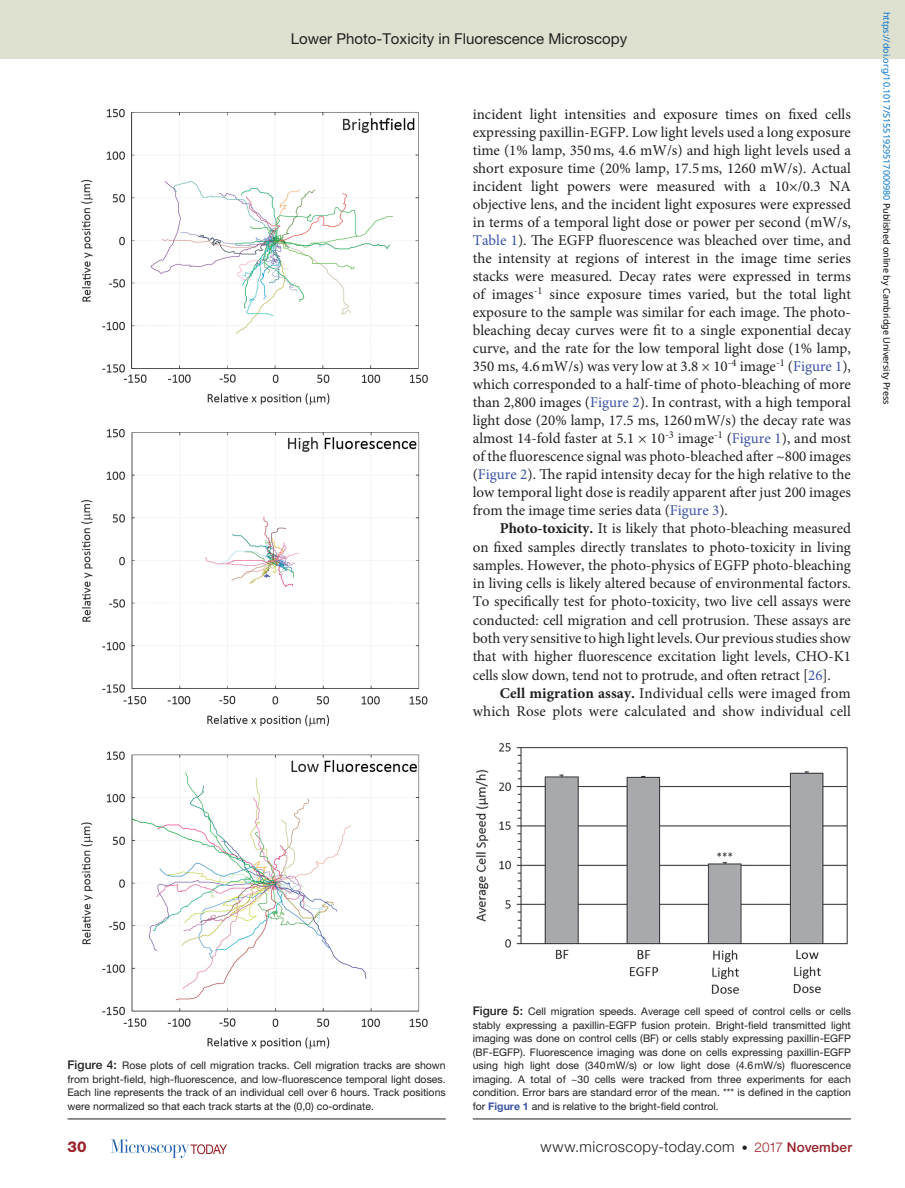
<style>
.page{position:relative;width:905px;height:1188px;background:#fff}
.page>*{position:absolute;margin:0;border:0;box-sizing:border-box;transform-origin:0 0}
.t1{font:15px/18px "Minion Pro";color:#231f20;text-align:justify}
.t2{font:15px "Helvetica Neue LT Std";color:#231f20}
.t3{font:300 15px "Helvetica Neue LT Std";letter-spacing:.03em;color:#231f20}
.t4{font:800 15px "Helvetica Neue LT Std";color:#98212a}
.t5{font:10.5px/13.5px "Helvetica Neue LT Std";color:#231f20;text-align:justify}
.t6{font:9px "Noto Sans";color:#0172cf}
.s1{color:#3a53a3}
.s2{font-weight:700}
.s3{color:#000}
.s4{font-weight:500;font-size:12px}
.s5{font-weight:700;color:#3a53a3}
.s6{font-size:12px}
.s7{font-size:13.5px;color:#98212a}
.s8{font-weight:500;font-size:13.5px;color:#98212a}
</style>
<div class="page">
<div style="left:0;top:0;width:904px;height:58px;background:#dfe1d0"></div>
<svg style="left:111px;top:1139px;width:116px;height:19px"></svg>
<img style="left:81px;top:109px;width:347px;height:940px">
<hr style="left:68px;top:1119px;width:378px;height:1px;background:#231f20">
<img style="left:475px;top:743px;width:373px;height:251px">
<hr style="left:472px;top:1119px;width:378px;height:1px;background:#231f20">
<p class="t2" style="left:291px;top:30px;width:338px">Lower Photo-Toxicity in Fluorescence Microscopy</p>
<p class="t1" style="left:472px;top:105px;width:380px">incident light intensities and exposure times on fixed cells expressing paxillin-EGFP. Low light levels used a long exposure time (1% lamp, 350ms, 4.6 mW/s) and high light levels used a short exposure time (20% lamp, 17.5ms, 1260 mW/s). Actual incident light powers were measured with a 10×/0.3 NA objective lens, and the incident light exposures were expressed in terms of a temporal light dose or power per second (mW/s, <span class="s1">Table 1</span>). The EGFP fluorescence was bleached over time, and the intensity at regions of interest in the image time series stacks were measured. Decay rates were expressed in terms of images<sup>-1</sup> since exposure times varied, but the total light exposure to the sample was similar for each image. The photo&shy;bleaching decay curves were fit to a single exponential decay curve, and the rate for the low temporal light dose (1% lamp, 350 ms, 4.6mW/s) was very low at 3.8 × 10<sup>-4</sup> image<sup>-1</sup> (<span class="s1">Figure 1</span>), which corresponded to a half-time of photo-bleaching of more than 2,800 images (<span class="s1">Figure 2</span>). In contrast, with a high temporal light dose (20% lamp, 17.5 ms, 1260mW/s) the decay rate was almost 14-fold faster at 5.1 × 10<sup>-3</sup> image<sup>-1</sup> (<span class="s1">Figure 1</span>), and most of the fluorescence signal was photo-bleached after ~800 images (<span class="s1">Figure 2</span>). The rapid intensity decay for the high relative to the low temporal light dose is readily apparent after just 200 images from the image time series data (<span class="s1">Figure 3</span>).</p>
<p class="t1" style="left:472px;top:519px;width:380px;text-indent:27px"><span class="s2">Photo-toxicity.</span> It is likely that photo-bleaching measured on fixed samples directly translates to photo-toxicity in living samples. However, the photo-physics of EGFP photo-bleaching in living cells is likely altered because of environmental factors.<br>To specifically test for photo-toxicity, two live cell assays were conducted: cell migration and cell protrusion. These assays are both very sensitive to high light levels. Our previous studies show that with higher fluorescence excitation light levels, CHO-K1 cells slow down, tend not to protrude, and often retract [<span class="s1">26</span>].</p>
<p class="t1" style="left:472px;top:684px;width:379px;text-align:right"><span class="s2">Cell migration assay.</span> Individual cells were imaged from which Rose plots were calculated and show individual cell</p>
<p class="t6" style="left:893px;top:12px;width:394px;rotate:90deg">https://doi.org/10.1017/S1551929517000980 <span class="s3">Published online by Cambridge University Press</span></p>
<p class="t5" style="left:68px;top:1058px;width:380px"><span class="s4">Figure 4:</span> Rose plots of cell migration tracks. Cell migration tracks are shown from bright-field, high-fluorescence, and low-fluorescence temporal light doses.<br>Each line represents the track of an individual cell over 6 hours. Track positions were normalized so that each track starts at the (0,0) co-ordinate.</p>
<p class="t5" style="left:472px;top:1004px;width:380px"><span class="s4">Figure 5:</span> Cell migration speeds. Average cell speed of control cells or cells stably expressing a paxillin-EGFP fusion protein. Bright-field transmitted light imaging was done on control cells (BF) or cells stably expressing paxillin-EGFP (BF-EGFP). Fluorescence imaging was done on cells expressing paxillin-EGFP using high light dose (340mW/s) or low light dose (4.6mW/s) fluorescence imaging. A total of ~30 cells were tracked from three experiments for each condition. Error bars are standard error of the mean. *** is defined in the caption for <span class="s5">Figure 1</span> and is relative to the bright-field control.</p>
<p class="t4" style="left:68px;top:1138px;width:21px">30</p>
<p class="t3" style="left:540px;top:1137px;width:313px">www.microscopy-today.com <span class="s6">•</span> <span class="s7">2017</span> <span class="s8">November</span></p>
</div>
